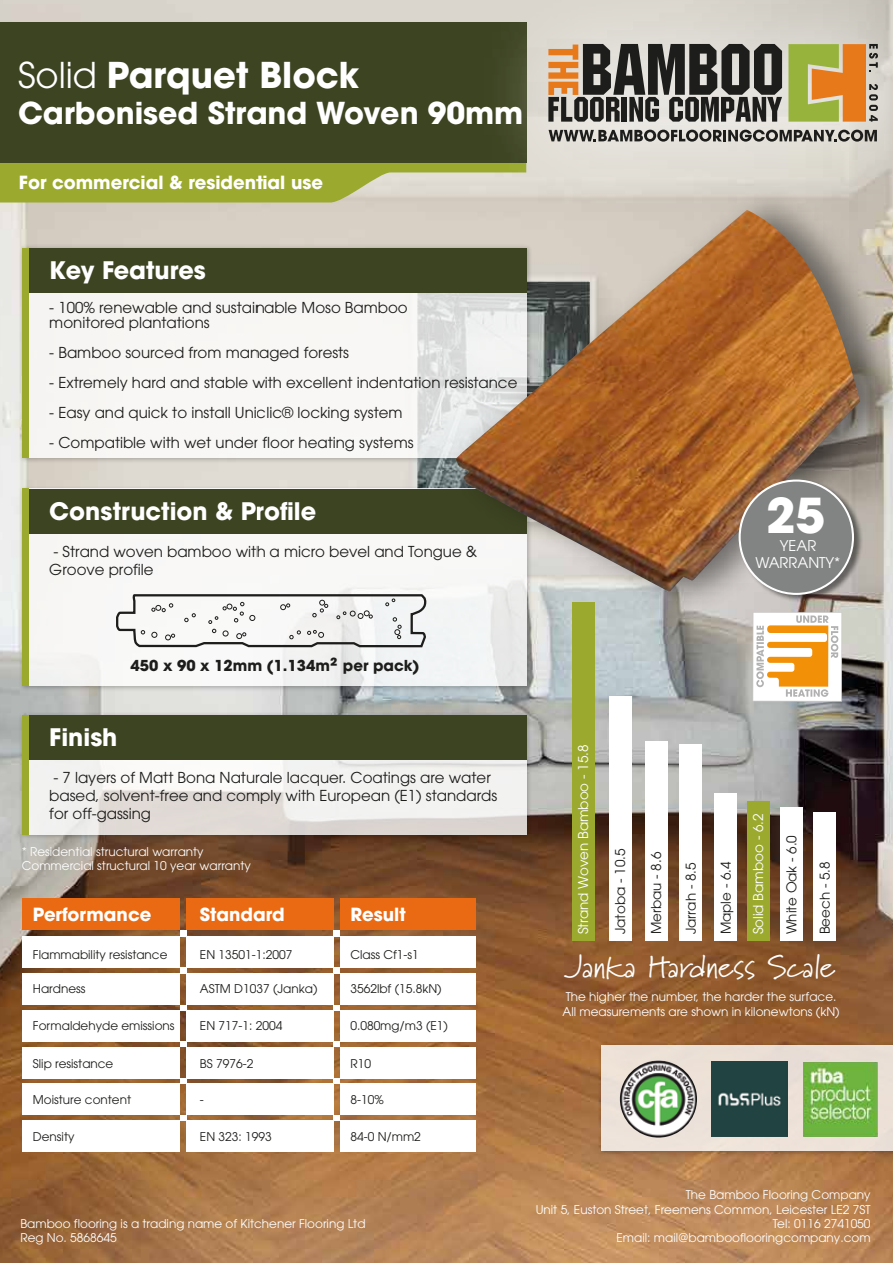
<style>
.page{position:relative;width:893px;height:1263px;background:#fff}
.page>*{position:absolute;margin:0;border:0;box-sizing:border-box;transform-origin:0 0}
.t1{font:700 47.7px "Avant Garde LT";color:#fff}
.t2{font:700 35.4px "Avant Garde LT";color:#fff}
.t3{font:31.65px "Marydale";color:#fff}
.t4{font:700 30px "Avant Garde LT";color:#fff}
.t5{font:700 24px "Avant Garde LT";color:#fff}
.t6{font:700 18px "Avant Garde LT";color:#fff}
.t7{font:15px/18px "Avant Garde LT";color:#1d1d1b}
.t8{font:700 15px "Avant Garde LT";color:#1d1d1b}
.t9{font:14.7px/17.7px "Avant Garde LT";color:#fff;text-align:center}
.t10{font:13.5px "Avant Garde LT";color:#1d1d1b}
.t11{font:13.5px "Avant Garde LT";color:#fff}
.t12{font:12px/14.4px "Avant Garde LT";color:#fff}
.t13{font:12px "Avant Garde LT";color:#1d1d1b}
.s1{font-weight:400}
.s2{font-size:18px}
</style>
<div class="page">
<img style="left:0;top:0;width:893px;height:1263px">
<div style="left:0;top:22px;width:526px;height:141px;background:#3d4422"></div>
<img style="left:17px;top:242px;width:241px;height:223px">
<div style="left:22px;top:248px;width:504px;height:210px;background:#f7f6f4"></div>
<div style="left:28px;top:248px;width:498px;height:44px;background:#3d4422"></div>
<div style="left:22px;top:248px;width:7px;height:210px;background:#9baa2e"></div>
<img style="left:17px;top:710px;width:517px;height:132px">
<svg style="left:29px;top:760px;width:497px;height:75px;fill:#f2f2f1"></svg>
<div style="left:28px;top:715px;width:498px;height:45px;background:#3d4422"></div>
<div style="left:22px;top:715px;width:7px;height:120px;background:#9baa2e"></div>
<div style="left:0;top:163px;width:258px;height:39px;background:#9baa2e"></div>
<img style="left:17px;top:483px;width:241px;height:210px">
<div style="left:22px;top:489px;width:504px;height:197px;background:#f8f7f7"></div>
<div style="left:28px;top:489px;width:498px;height:44px;background:#3d4422"></div>
<div style="left:22px;top:489px;width:7px;height:197px;background:#9baa2e"></div>
<div style="left:186px;top:899px;width:147px;height:31px;background:#ea6a13"></div>
<div style="left:340px;top:899px;width:136px;height:31px;background:#ea6a13"></div>
<div style="left:22px;top:899px;width:158px;height:31px;background:#ea6a13"></div>
<div style="left:22px;top:936px;width:158px;height:31px;background:#fff"></div>
<div style="left:186px;top:936px;width:147px;height:31px;background:#fff"></div>
<div style="left:340px;top:936px;width:136px;height:31px;background:#fff"></div>
<div style="left:22px;top:974px;width:158px;height:31px;background:#fff"></div>
<div style="left:186px;top:974px;width:147px;height:31px;background:#fff"></div>
<div style="left:340px;top:974px;width:136px;height:31px;background:#fff"></div>
<div style="left:186px;top:1010px;width:147px;height:32px;background:#fff"></div>
<div style="left:22px;top:1010px;width:158px;height:32px;background:#fff"></div>
<div style="left:340px;top:1010px;width:136px;height:32px;background:#fff"></div>
<div style="left:340px;top:1047px;width:136px;height:32px;background:#fff"></div>
<div style="left:22px;top:1047px;width:158px;height:32px;background:#fff"></div>
<div style="left:186px;top:1047px;width:147px;height:32px;background:#fff"></div>
<div style="left:340px;top:1084px;width:136px;height:31px;background:#fff"></div>
<div style="left:186px;top:1084px;width:147px;height:31px;background:#fff"></div>
<div style="left:22px;top:1084px;width:158px;height:31px;background:#fff"></div>
<div style="left:340px;top:1120px;width:136px;height:32px;background:#fff"></div>
<div style="left:186px;top:1120px;width:147px;height:32px;background:#fff"></div>
<div style="left:22px;top:1120px;width:158px;height:32px;background:#fff"></div>
<svg style="left:180px;top:1079px;width:6px;height:5px"></svg>
<svg style="left:180px;top:1042px;width:6px;height:5px"></svg>
<svg style="left:180px;top:1005px;width:6px;height:5px"></svg>
<svg style="left:180px;top:1115px;width:6px;height:5px"></svg>
<svg style="left:180px;top:930px;width:6px;height:6px"></svg>
<div style="left:180px;top:967px;width:6px;height:7px;background:#fff"></div>
<svg style="left:333px;top:1042px;width:7px;height:5px"></svg>
<div style="left:333px;top:930px;width:7px;height:6px;background:#fff"></div>
<div style="left:333px;top:967px;width:7px;height:7px;background:#fff"></div>
<svg style="left:333px;top:1115px;width:7px;height:5px"></svg>
<svg style="left:333px;top:1079px;width:7px;height:5px"></svg>
<svg style="left:333px;top:1005px;width:7px;height:5px"></svg>
<div style="left:572px;top:603px;width:22px;height:338px;background:#9baa2e"></div>
<div style="left:609px;top:697px;width:22px;height:244px;background:#fff"></div>
<div style="left:645px;top:742px;width:22px;height:199px;background:#fff"></div>
<div style="left:679px;top:745px;width:22px;height:196px;background:#fff"></div>
<div style="left:714px;top:794px;width:22px;height:147px;background:#fff"></div>
<div style="left:747px;top:802px;width:22px;height:139px;background:#9baa2e"></div>
<div style="left:780px;top:807px;width:22px;height:134px;background:#fff"></div>
<div style="left:813px;top:813px;width:22px;height:128px;background:#fff"></div>
<svg style="left:116px;top:594px;width:142px;height:54px"></svg>
<img style="left:258px;top:0;width:635px;height:768px">
<img style="left:455px;top:248px;width:405px;height:343px">
<img style="left:738px;top:476px;width:128px;height:129px">
<div style="left:740px;top:480px;width:113px;height:114px;background:#828383;border-radius:50%"></div>
<div style="left:739px;top:479px;width:115px;height:116px;border:2px solid #fff;border-radius:50%"></div>
<img style="left:596px;top:1040px;width:297px;height:119px">
<div style="left:601px;top:1046px;width:292px;height:105px;background:#ede1d7"></div>
<img style="left:712px;top:1061px;width:75px;height:76px">
<img style="left:803px;top:1062px;width:74px;height:74px">
<img style="left:620px;top:1060px;width:77px;height:77px;border-radius:39px">
<img style="left:450px;top:0;width:443px;height:248px">
<svg style="left:548px;top:44px;width:234px;height:78px;background:#6f6961"></svg>
<svg style="left:788px;top:44px;width:90px;height:78px;background:#be9f4b"></svg>
<svg style="left:549px;top:130px;width:328px;height:12px;background:#7a7974"></svg>
<h2 class="t2" style="left:18px;top:52px;width:343px"><span class="s1">Solid</span> Parquet Block</h2>
<h3 class="t4" style="left:18px;top:94px;width:507px">Carbonised Strand Woven 90mm</h3>
<p class="t6" style="left:19px;top:171px;width:306px">For commercial &amp; residential use</p>
<h3 class="t5" style="left:49px;top:254px;width:158px">Key Features</h3>
<p class="t7" style="left:49px;top:300px;width:360px;line-height:15px">- 100% renewable and sustainable Moso Bamboo monitored plantations</p>
<p class="t7" style="left:49px;top:343px;width:301px">- Bamboo sourced from managed forests</p>
<p class="t7" style="left:49px;top:373px;width:470px">- Extremely hard and stable with excellent indentation resistance</p>
<p class="t7" style="left:49px;top:403px;width:355px">- Easy and quick to install Uniclic® locking system</p>
<p class="t7" style="left:49px;top:433px;width:366px">- Compatible with wet under floor heating systems</p>
<h3 class="t5" style="left:49px;top:495px;width:268px">Construction &amp; Profile</h3>
<p class="t7" style="left:49px;top:542px;width:430px">- Strand woven bamboo with a micro bevel and Tongue &amp;<br>Groove profile</p>
<h1 class="t1" style="left:766px;top:484px;width:61px">25</h1>
<p class="t9" style="left:756px;top:536px;width:86px">YEAR<br>WARRANTY*</p>
<p class="t8" style="left:131px;top:656px;width:291px">450 x 90 x 12mm (1.134m<span class="s2">²</span> per pack)</p>
<h3 class="t5" style="left:49px;top:722px;width:70px">Finish</h3>
<p class="t7" style="left:49px;top:769px;width:449px">- 7 layers of Matt Bona Naturale lacquer. Coatings are water based, solvent-free and comply with European (E1) standards for off-gassing</p>
<p class="t12" style="left:22px;top:844px;width:231px">* Residential structural warranty<br>Commercial structural 10 year warranty</p>
<p class="t6" style="left:33px;top:902px;width:120px">Performance</p>
<p class="t6" style="left:200px;top:902px;width:86px">Standard</p>
<p class="t6" style="left:350px;top:902px;width:57px">Result</p>
<p class="t13" style="left:33px;top:947px;width:136px">Flammability resistance</p>
<p class="t13" style="left:200px;top:947px;width:94px">EN 13501-1:2007</p>
<p class="t13" style="left:350px;top:947px;width:70px">Class Cf1-s1</p>
<p class="t13" style="left:33px;top:982px;width:54px">Hardness</p>
<p class="t13" style="left:200px;top:982px;width:119px">ASTM D1037 (Janka)</p>
<p class="t13" style="left:350px;top:982px;width:93px">3562lbf (15.8kN)</p>
<p class="t13" style="left:33px;top:1019px;width:143px">Formaldehyde emissions</p>
<p class="t13" style="left:33px;top:1056px;width:82px">Slip resistance</p>
<p class="t13" style="left:200px;top:1056px;width:55px">BS 7976-2</p>
<p class="t13" style="left:350px;top:1056px;width:22px">R10</p>
<p class="t13" style="left:33px;top:1093px;width:100px">Moisture content</p>
<p class="t13" style="left:200px;top:1093px;width:5px">-</p>
<p class="t13" style="left:350px;top:1093px;width:35px">8-10%</p>
<p class="t13" style="left:33px;top:1129px;width:43px">Density</p>
<p class="t13" style="left:200px;top:1129px;width:73px">EN 323: 1993</p>
<p class="t13" style="left:350px;top:1129px;width:72px">84-0 N/mm2</p>
<p class="t13" style="left:200px;top:1019px;width:84px">EN 717-1: 2004</p>
<p class="t13" style="left:350px;top:1019px;width:99px">0.080mg/m3 (E1)</p>
<p class="t12" style="left:20px;top:1216px;width:347px">Bamboo flooring is a trading name of Kitchener Flooring Ltd<br>Reg No. 5868645</p>
<p class="t11" style="left:575px;top:934px;width:191px;rotate:-90deg">Strand Woven Bamboo - 15.8</p>
<p class="t10" style="left:612px;top:934px;width:87px;rotate:-90deg">Jatoba - 10.5</p>
<p class="t10" style="left:648px;top:934px;width:84px;rotate:-90deg">Merbau - 8.6</p>
<p class="t10" style="left:683px;top:934px;width:73px;rotate:-90deg">Jarrah - 8.5</p>
<p class="t10" style="left:718px;top:934px;width:74px;rotate:-90deg">Maple - 6.4</p>
<p class="t11" style="left:750px;top:934px;width:123px;rotate:-90deg">Solid Bamboo - 6.2</p>
<p class="t10" style="left:783px;top:934px;width:101px;rotate:-90deg">White Oak - 6.0</p>
<p class="t10" style="left:817px;top:934px;width:74px;rotate:-90deg">Beech - 5.8</p>
<h3 class="t3" style="left:565px;top:948px;width:272px">Janka Hardness Scale</h3>
<p class="t12" style="left:562px;top:990px;width:279px">The higher the number, the harder the surface.<br>All measurements are shown in kilonewtons (kN)</p>
<p class="t12" style="left:536px;top:1187px;width:336px;text-align:right">The Bamboo Flooring Company<br>Unit 5, Euston Street, Freemens Common, Leicester LE2 7ST Tel: 0116 2741050<br>Email: mail@bambooflooringcompany.com</p>
</div>
